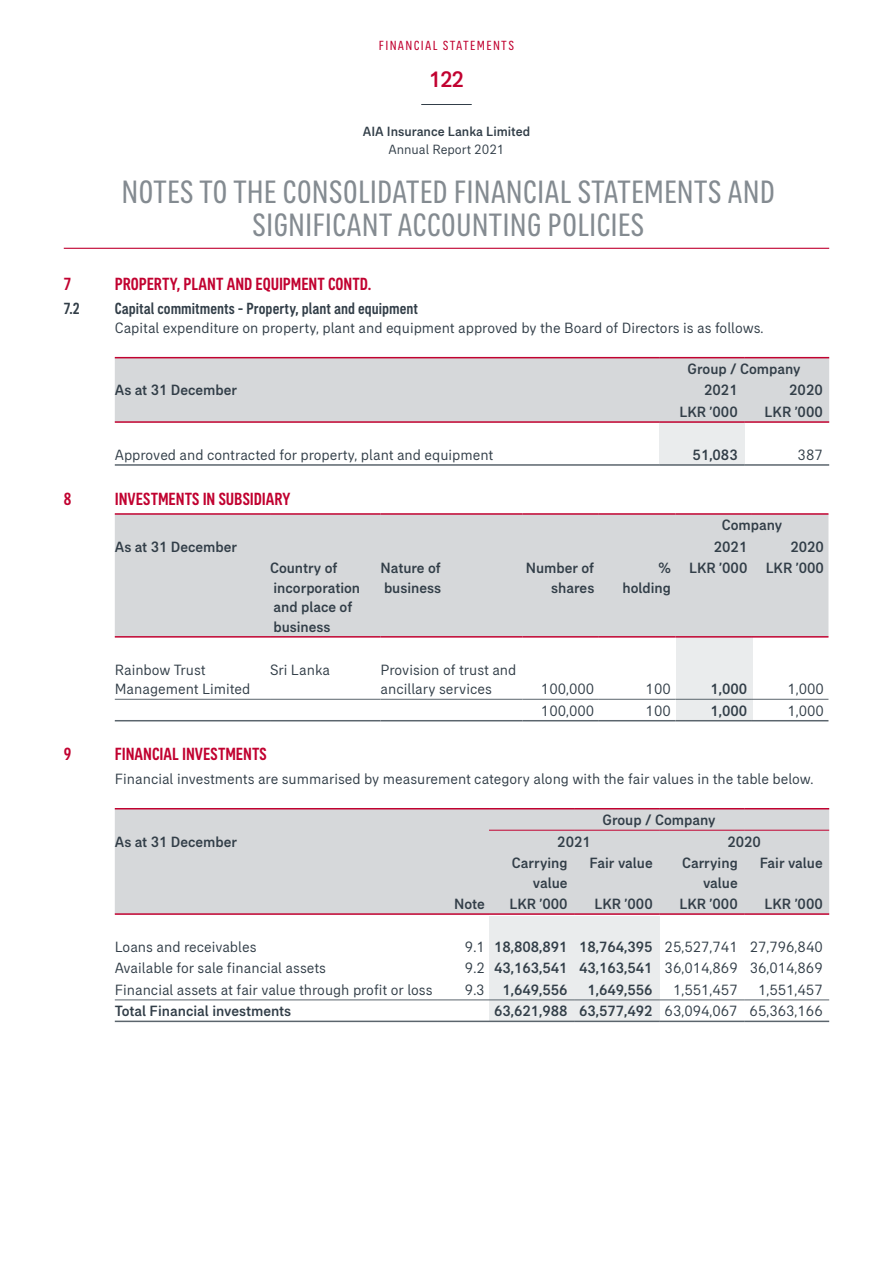
<style>
.page{position:relative;width:893px;height:1263px;background:#fff}
.page>*{position:absolute;margin:0;border:0;box-sizing:border-box;transform-origin:0 0}
.t1{font:condensed 33px/33px "AIA Everest";color:#848b91;text-align:center}
.t2{font:500 22.5px "AIA Everest";color:#c10230}
.t3{font:500 condensed 18px "AIA Everest";color:#c10230}
.t4{font:500 condensed 16.5px "AIA Everest";letter-spacing:.005em;color:#323e48}
.t5{font:15px/19.5px "AIA Everest";color:#323e48}
.t6{font:500 15px/19.5px "AIA Everest";color:#323e48;text-align:right}
.t7{font:500 13.5px "AIA Everest";color:#323e48}
.t8{font:condensed 13.5px "AIA Everest";letter-spacing:.1em;color:#c10230}
.t9{font:13.5px "AIA Everest";color:#323e48}
.s1{font-weight:500}
.s2{font-weight:400}
</style>
<div class="page">
<hr style="left:421px;top:104px;width:51px;height:1px;background:#323e48">
<hr style="left:64px;top:248px;width:765px;height:1px;background:#c10230">
<div style="left:489px;top:916px;width:170px;height:105px;background:#eaeced"></div>
<div style="left:676px;top:621px;width:77px;height:99px;background:#eaeced"></div>
<div style="left:659px;top:397px;width:85px;height:68px;background:#eaeced"></div>
<div style="left:115px;top:358px;width:714px;height:63px;background:#d6d8da"></div>
<hr style="left:115px;top:357px;width:544px;height:1px;background:#c10230">
<hr style="left:659px;top:357px;width:85px;height:1px;background:#c10230">
<hr style="left:744px;top:357px;width:85px;height:1px;background:#c10230">
<hr style="left:115px;top:421px;width:544px;height:2px;background:#c10230">
<hr style="left:659px;top:421px;width:85px;height:2px;background:#c10230">
<hr style="left:744px;top:421px;width:85px;height:2px;background:#c10230">
<hr style="left:115px;top:464px;width:544px;height:2px;background:#5b656d">
<hr style="left:659px;top:464px;width:85px;height:2px;background:#5b656d">
<hr style="left:744px;top:464px;width:85px;height:2px;background:#5b656d">
<div style="left:115px;top:515px;width:713px;height:121px;background:#d6d8da"></div>
<hr style="left:115px;top:513px;width:155px;height:2px;background:#c10230">
<hr style="left:270px;top:513px;width:111px;height:2px;background:#c10230">
<hr style="left:381px;top:513px;width:141px;height:2px;background:#c10230">
<hr style="left:522px;top:513px;width:77px;height:2px;background:#c10230">
<hr style="left:599px;top:513px;width:76px;height:2px;background:#c10230">
<hr style="left:675px;top:513px;width:77px;height:2px;background:#c10230">
<hr style="left:752px;top:513px;width:76px;height:2px;background:#c10230">
<hr style="left:115px;top:636px;width:155px;height:2px;background:#c10230">
<hr style="left:270px;top:636px;width:111px;height:2px;background:#c10230">
<hr style="left:381px;top:636px;width:141px;height:2px;background:#c10230">
<hr style="left:522px;top:636px;width:77px;height:2px;background:#c10230">
<hr style="left:599px;top:636px;width:76px;height:2px;background:#c10230">
<hr style="left:675px;top:636px;width:77px;height:2px;background:#c10230">
<hr style="left:752px;top:636px;width:76px;height:2px;background:#c10230">
<hr style="left:115px;top:699px;width:155px;height:1px;background:#5b656d">
<hr style="left:270px;top:699px;width:111px;height:1px;background:#5b656d">
<hr style="left:381px;top:699px;width:141px;height:1px;background:#5b656d">
<hr style="left:522px;top:699px;width:77px;height:1px;background:#5b656d">
<hr style="left:599px;top:699px;width:76px;height:1px;background:#5b656d">
<hr style="left:675px;top:699px;width:77px;height:1px;background:#5b656d">
<hr style="left:752px;top:699px;width:76px;height:1px;background:#5b656d">
<hr style="left:115px;top:720px;width:155px;height:1px;background:#5b656d">
<hr style="left:270px;top:720px;width:111px;height:1px;background:#5b656d">
<hr style="left:381px;top:720px;width:141px;height:1px;background:#5b656d">
<hr style="left:522px;top:720px;width:77px;height:1px;background:#5b656d">
<hr style="left:599px;top:720px;width:76px;height:1px;background:#5b656d">
<hr style="left:675px;top:720px;width:77px;height:1px;background:#5b656d">
<hr style="left:752px;top:720px;width:76px;height:1px;background:#5b656d">
<div style="left:115px;top:809px;width:714px;height:104px;background:#d6d8da"></div>
<hr style="left:115px;top:913px;width:323px;height:2px;background:#c10230">
<hr style="left:438px;top:913px;width:51px;height:2px;background:#c10230">
<hr style="left:489px;top:913px;width:85px;height:2px;background:#c10230">
<hr style="left:574px;top:913px;width:85px;height:2px;background:#c10230">
<hr style="left:659px;top:913px;width:85px;height:2px;background:#c10230">
<hr style="left:744px;top:913px;width:85px;height:2px;background:#c10230">
<hr style="left:115px;top:999px;width:323px;height:1px;background:#5b656d">
<hr style="left:438px;top:999px;width:51px;height:1px;background:#5b656d">
<hr style="left:489px;top:999px;width:85px;height:1px;background:#5b656d">
<hr style="left:574px;top:999px;width:85px;height:1px;background:#5b656d">
<hr style="left:659px;top:999px;width:85px;height:1px;background:#5b656d">
<hr style="left:744px;top:999px;width:85px;height:1px;background:#5b656d">
<hr style="left:115px;top:1020px;width:323px;height:2px;background:#5b656d">
<hr style="left:438px;top:1020px;width:51px;height:2px;background:#5b656d">
<hr style="left:489px;top:1020px;width:85px;height:2px;background:#5b656d">
<hr style="left:574px;top:1020px;width:85px;height:2px;background:#5b656d">
<hr style="left:659px;top:1020px;width:85px;height:2px;background:#5b656d">
<hr style="left:744px;top:1020px;width:85px;height:2px;background:#5b656d">
<hr style="left:115px;top:808px;width:323px;height:1px;background:#c10230">
<hr style="left:438px;top:808px;width:51px;height:1px;background:#c10230">
<hr style="left:489px;top:808px;width:85px;height:1px;background:#c10230">
<hr style="left:574px;top:808px;width:85px;height:1px;background:#c10230">
<hr style="left:659px;top:808px;width:85px;height:1px;background:#c10230">
<hr style="left:744px;top:808px;width:85px;height:1px;background:#c10230">
<hr style="left:489px;top:830px;width:85px;height:1px;background:#c10230">
<hr style="left:574px;top:830px;width:85px;height:1px;background:#c10230">
<hr style="left:659px;top:830px;width:85px;height:1px;background:#c10230">
<hr style="left:744px;top:830px;width:85px;height:1px;background:#c10230">
<p class="t8" style="left:379px;top:38px;width:137px">FINANCIAL STATEMENTS</p>
<h2 class="t2" style="left:429px;top:67px;width:37px">122</h2>
<p class="t7" style="left:363px;top:124px;width:169px">AIA Insurance Lanka Limited</p>
<p class="t9" style="left:388px;top:142px;width:118px">Annual Report 2021</p>
<h1 class="t1" style="left:122px;top:175px;width:655px">NOTES TO THE CONSOLIDATED FINANCIAL STATEMENTS AND<br>SIGNIFICANT ACCOUNTING POLICIES</h1>
<p class="t3" style="left:64px;top:274px;width:9px">7</p>
<p class="t3" style="left:115px;top:274px;width:258px">PROPERTY, PLANT AND EQUIPMENT CONTD.</p>
<p class="t4" style="left:64px;top:299px;width:17px">7.2</p>
<p class="t4" style="left:115px;top:299px;width:305px">Capital commitments - Property, plant and equipment</p>
<p class="t5" style="left:115px;top:318px;width:650px">Capital expenditure on property, plant and equipment approved by the Board of Directors is as follows.</p>
<p class="t6" style="left:688px;top:359px;width:115px">Group / Company</p>
<p class="t6" style="left:115px;top:380px;width:124px">As at 31 December</p>
<p class="t6" style="left:704px;top:380px;width:35px">2021</p>
<p class="t6" style="left:789px;top:380px;width:35px">2020</p>
<p class="t6" style="left:679px;top:402px;width:60px">LKR ’000</p>
<p class="t6" style="left:765px;top:402px;width:60px">LKR ’000</p>
<p class="t5" style="left:115px;top:445px;width:380px">Approved and contracted for property, plant and equipment</p>
<p class="t6" style="left:693px;top:445px;width:47px">51,083</p>
<p class="t5" style="left:798px;top:445px;width:27px">387</p>
<p class="t3" style="left:64px;top:488px;width:9px">8</p>
<p class="t3" style="left:115px;top:488px;width:177px">INVESTMENTS IN SUBSIDIARY</p>
<p class="t6" style="left:722px;top:515px;width:62px">Company</p>
<p class="t6" style="left:115px;top:537px;width:124px">As at 31 December</p>
<p class="t6" style="left:714px;top:537px;width:35px">2021</p>
<p class="t6" style="left:790px;top:537px;width:35px">2020</p>
<p class="t6" style="left:270px;top:558px;width:92px;text-align:left">Country of incorporation and place of business</p>
<p class="t6" style="left:381px;top:558px;width:62px;text-align:left">Nature of business</p>
<p class="t6" style="left:526px;top:558px;width:70px">Number of shares</p>
<p class="t6" style="left:622px;top:558px;width:50px">% holding</p>
<p class="t6" style="left:689px;top:558px;width:136px">LKR ’000 LKR ’000</p>
<p class="t5" style="left:115px;top:660px;width:137px">Rainbow Trust<br>Management Limited</p>
<p class="t5" style="left:270px;top:660px;width:62px">Sri Lanka</p>
<p class="t5" style="left:381px;top:660px;width:137px">Provision of trust and ancillary services</p>
<p class="t5" style="left:541px;top:679px;width:55px">100,000</p>
<p class="t5" style="left:646px;top:679px;width:27px">100</p>
<p class="t6" style="left:711px;top:679px;width:38px">1,000</p>
<p class="t5" style="left:787px;top:679px;width:38px">1,000</p>
<p class="t5" style="left:541px;top:700px;width:55px">100,000</p>
<p class="t5" style="left:646px;top:700px;width:27px">100</p>
<p class="t6" style="left:711px;top:700px;width:38px">1,000</p>
<p class="t5" style="left:787px;top:700px;width:38px">1,000</p>
<p class="t3" style="left:64px;top:744px;width:9px">9</p>
<p class="t3" style="left:115px;top:744px;width:153px">FINANCIAL INVESTMENTS</p>
<p class="t5" style="left:115px;top:769px;width:700px">Financial investments are summarised by measurement category along with the fair values in the table below.</p>
<p class="t6" style="left:603px;top:810px;width:115px">Group / Company</p>
<p class="t6" style="left:115px;top:831px;width:124px">As at 31 December</p>
<p class="t6" style="left:557px;top:831px;width:35px">2021</p>
<p class="t6" style="left:727px;top:831px;width:35px">2020</p>
<p class="t6" style="left:512px;top:853px;width:57px">Carrying value</p>
<p class="t6" style="left:590px;top:853px;width:65px">Fair value</p>
<p class="t6" style="left:682px;top:853px;width:57px">Carrying value</p>
<p class="t6" style="left:760px;top:853px;width:65px">Fair value</p>
<p class="t6" style="left:454px;top:894px;width:32px">Note</p>
<p class="t6" style="left:509px;top:894px;width:60px">LKR ’000</p>
<p class="t6" style="left:594px;top:894px;width:60px">LKR ’000</p>
<p class="t6" style="left:679px;top:894px;width:60px">LKR ’000</p>
<p class="t6" style="left:764px;top:894px;width:60px">LKR ’000</p>
<p class="t5" style="left:115px;top:937px;width:143px">Loans and receivables</p>
<p class="t5" style="left:465px;top:937px;width:359px">9.1 <span class="s1">18,808,891 18,764,395</span> 25,527,741 27,796,840</p>
<p class="t5" style="left:115px;top:958px;width:213px">Available for sale financial assets</p>
<p class="t5" style="left:465px;top:958px;width:359px">9.2 <span class="s1">43,163,541 43,163,541</span> 36,014,869 36,014,869</p>
<p class="t5" style="left:115px;top:980px;width:319px">Financial assets at fair value through profit or loss</p>
<p class="t6" style="left:465px;top:980px;width:104px"><span class="s2">9.3</span> 1,649,556</p>
<p class="t6" style="left:587px;top:980px;width:67px">1,649,556</p>
<p class="t5" style="left:673px;top:980px;width:66px">1,551,457</p>
<p class="t5" style="left:758px;top:980px;width:66px">1,551,457</p>
<p class="t6" style="left:115px;top:1001px;width:178px">Total Financial investments</p>
<p class="t6" style="left:494px;top:1001px;width:330px">63,621,988 63,577,492 <span class="s2">63,094,067 65,363,166</span></p>
</div>
